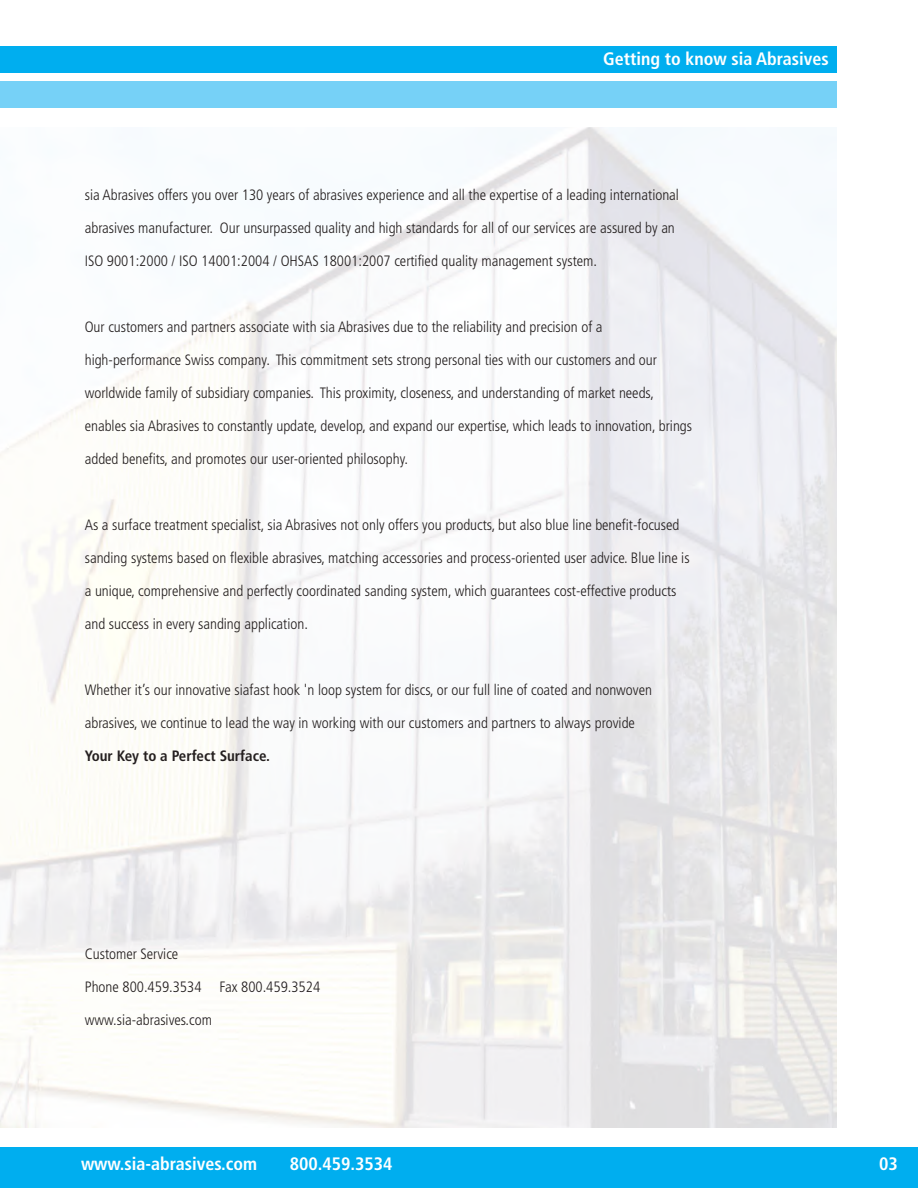
<style>
.page{position:relative;width:918px;height:1188px;background:#fff}
.page>*{position:absolute;margin:0;border:0;box-sizing:border-box;transform-origin:0 0}
.t1{font:700 condensed 18px "Frutiger";color:#fff}
.t2{font:300 condensed 15px "Frutiger";color:#241f1f}
.t3{font:700 condensed 15px "Frutiger";color:#241f1f}
</style>
<div class="page">
<img style="left:0;top:127px;width:837px;height:1000px">
<div style="left:0;top:1148px;width:918px;height:40px;background:#00aeef"></div>
<div style="left:0;top:81px;width:837px;height:27px;background:#76d1f7"></div>
<div style="left:0;top:46px;width:837px;height:27px;background:#00aeef"></div>
<p class="t1" style="left:603px;top:51px;width:227px">Getting to know sia Abrasives</p>
<p class="t2" style="left:85px;top:189px;width:596px">sia Abrasives offers you over 130 years of abrasives experience and all the expertise of a leading international</p>
<p class="t2" style="left:85px;top:222px;width:592px">abrasives manufacturer. Our unsurpassed quality and high standards for all of our services are assured by an</p>
<p class="t2" style="left:85px;top:255px;width:514px">ISO 9001:2000 / ISO 14001:2004 / OHSAS 18001:2007 certified quality management system.</p>
<p class="t2" style="left:85px;top:321px;width:519px">Our customers and partners associate with sia Abrasives due to the reliability and precision of a</p>
<p class="t2" style="left:85px;top:354px;width:574px">high-performance Swiss company. This commitment sets strong personal ties with our customers and our</p>
<p class="t2" style="left:85px;top:387px;width:571px">worldwide family of subsidiary companies. This proximity, closeness, and understanding of market needs,</p>
<p class="t2" style="left:85px;top:420px;width:609px">enables sia Abrasives to constantly update, develop, and expand our expertise, which leads to innovation, brings</p>
<p class="t2" style="left:85px;top:453px;width:325px">added benefits, and promotes our user-oriented philosophy.</p>
<p class="t2" style="left:85px;top:519px;width:596px">As a surface treatment specialist, sia Abrasives not only offers you products, but also blue line benefit-focused</p>
<p class="t2" style="left:85px;top:552px;width:606px">sanding systems based on flexible abrasives, matching accessories and process-oriented user advice. Blue line is</p>
<p class="t2" style="left:85px;top:585px;width:593px">a unique, comprehensive and perfectly coordinated sanding system, which guarantees cost-effective products</p>
<p class="t2" style="left:85px;top:618px;width:225px">and success in every sanding application.</p>
<p class="t2" style="left:85px;top:684px;width:569px">Whether it’s our innovative siafast hook 'n loop system for discs, or our full line of coated and nonwoven</p>
<p class="t2" style="left:85px;top:717px;width:552px">abrasives, we continue to lead the way in working with our customers and partners to always provide</p>
<p class="t3" style="left:85px;top:750px;width:187px">Your Key to a Perfect Surface.</p>
<p class="t2" style="left:85px;top:948px;width:95px">Customer Service</p>
<p class="t2" style="left:85px;top:981px;width:237px">Phone 800.459.3534 Fax 800.459.3524</p>
<p class="t2" style="left:85px;top:1014px;width:129px">www.sia-abrasives.com</p>
<p class="t1" style="left:81px;top:1156px;width:178px">www.sia-abrasives.com</p>
<p class="t1" style="left:290px;top:1156px;width:104px">800.459.3534</p>
<p class="t1" style="left:879px;top:1156px;width:20px">03</p>
</div>
